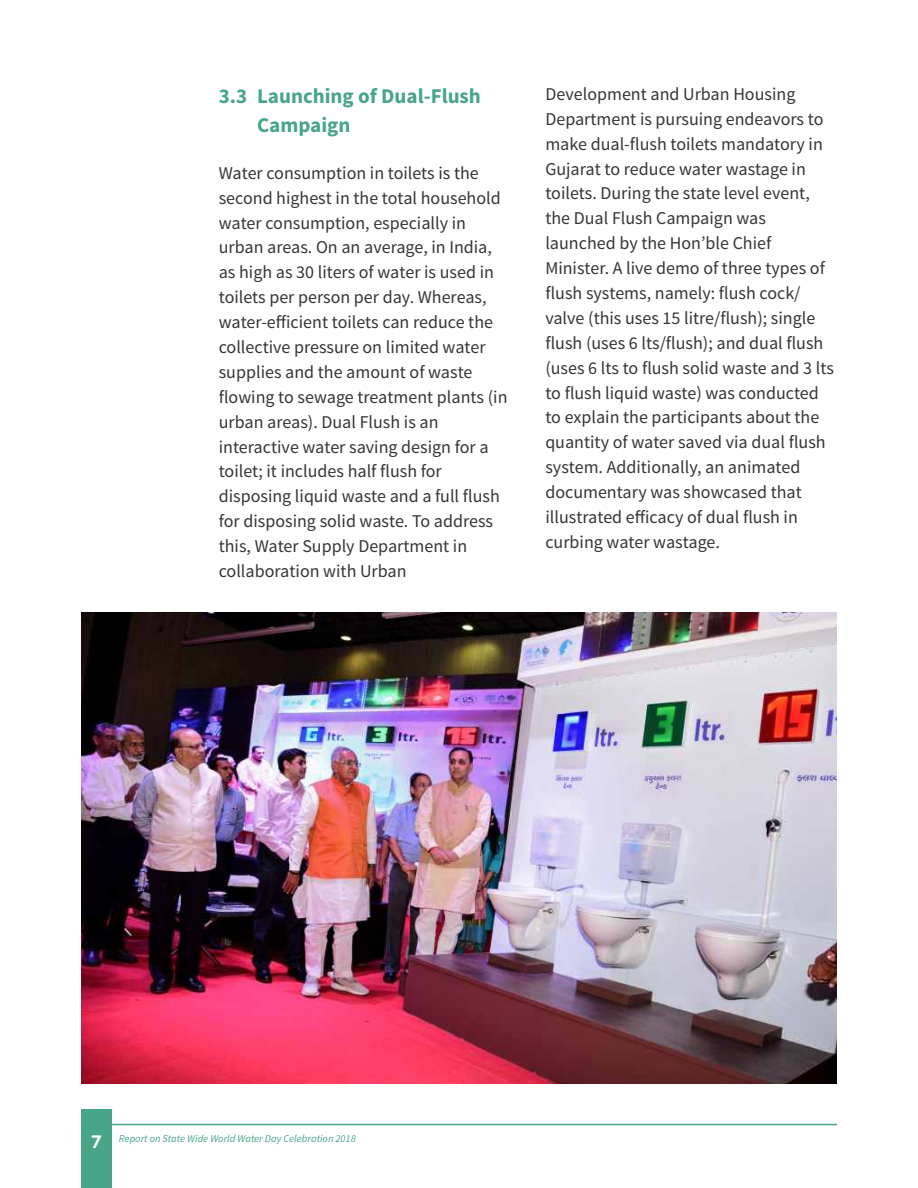
<style>
.page{position:relative;width:918px;height:1188px;background:#fff}
.page>*{position:absolute;margin:0;border:0;box-sizing:border-box;transform-origin:0 0}
.t1{font:700 21px/29.1px "Source Sans Pro";color:#48a588}
.t2{font:18px/24.9px "Source Sans Pro";color:#373435}
.t3{font:700 18px "Nexa";color:#fefefe}
.t4{font:italic 10.5px "Source Sans Pro";color:#48a588}
</style>
<div class="page">
<img style="left:81px;top:613px;width:756px;height:471px">
<div style="left:81px;top:1109px;width:31px;height:79px;background:#48a588"></div>
<hr style="left:81px;top:1124px;width:756px;height:1px;background:#48a588">
<p class="t1" style="left:257px;top:83px;width:225px;text-indent:-38px">3.3 Launching of Dual-Flush<br>Campaign</p>
<p class="t2" style="left:219px;top:162px;width:290px">Water consumption in toilets is the second highest in the total household water consumption, especially in urban areas. On an average, in India, as high as 30 liters of water is used in toilets per person per day. Whereas, water-efficient toilets can reduce the collective pressure on limited water supplies and the amount of waste flowing to sewage treatment plants (in urban areas). Dual Flush is an interactive water saving design for a toilet; it includes half flush for disposing liquid waste and a full flush for disposing solid waste. To address this, Water Supply Department in collaboration with Urban</p>
<p class="t2" style="left:545px;top:83px;width:290px">Development and Urban Housing Department is pursuing endeavors to make dual-flush toilets mandatory in Gujarat to reduce water wastage in toilets. During the state level event, the Dual Flush Campaign was launched by the Hon’ble Chief Minister. A live demo of three types of flush systems, namely: flush cock/ valve (this uses 15 litre/flush); single flush (uses 6 lts/flush); and dual flush (uses 6 lts to flush solid waste and 3 lts to flush liquid waste) was conducted to explain the participants about the quantity of water saved via dual flush system. Additionally, an animated documentary was showcased that illustrated efficacy of dual flush in curbing water wastage.</p>
<p class="t3" style="left:92px;top:1134px;width:12px">7</p>
<p class="t4" style="left:119px;top:1135px;width:238px">Report on State Wide World Water Day Celebration 2018</p>
</div>
